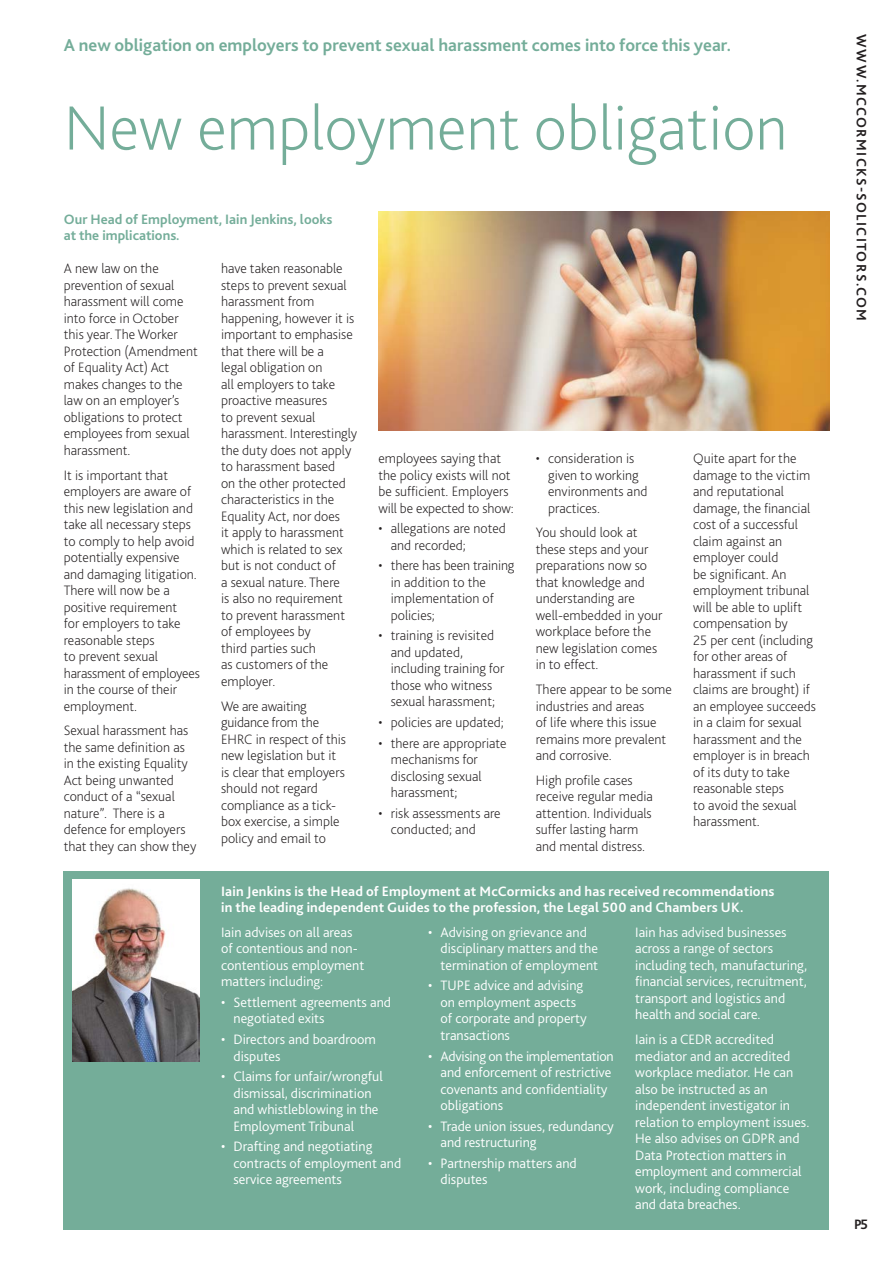
<style>
.page{position:relative;width:893px;height:1263px;background:#fff}
.page>*{position:absolute;margin:0;border:0;box-sizing:border-box;transform-origin:0 0}
.t1{font:200 65.25px "Bliss 2";color:#74ad99}
.t2{font:700 18px "Bliss 2";color:#74ad99}
.t3{font:200 14.25px/16.5px "Bliss 2";color:#231f20}
.Body_Copy{font:300 14.25px/16.5px "Bliss 2";color:#fff}
.Body_Copy-2{font:700 14.25px/16.5px "Bliss 2";letter-spacing:.01em;color:#fff}
.t4{font:700 14.25px/16.5px "Bliss 2";color:#74ad99}
.t5{font:700 14.25px "Bliss 2";letter-spacing:.095em;color:#231f20}
</style>
<div class="page">
<div style="left:64px;top:871px;width:765px;height:359px;background:#74ad99"></div>
<img style="left:72px;top:880px;width:128px;height:181px">
<img style="left:378px;top:211px;width:451px;height:219px">
<p class="t2" style="left:64px;top:33px;width:669px">A new obligation on employers to prevent sexual harassment comes into force this year.</p>
<p class="t1" style="left:64px;top:87px;width:725px">New employment obligation</p>
<p class="t4" style="left:64px;top:211px;width:270px">Our Head of Employment, Iain Jenkins, looks at the implications.</p>
<p class="t3" style="left:64px;top:260px;width:135px">A new law on the prevention of sexual harassment will come into force in October this year. The Worker<br>Protection (Amendment of Equality Act) Act makes changes to the law on an employer’s obligations to protect employees from sexual harassment.</p>
<p class="t3" style="left:64px;top:466px;width:138px">It is important that employers are aware of this new legislation and take all necessary steps to comply to help avoid potentially expensive and damaging litigation.<br>There will now be a positive requirement<br>for employers to take reasonable steps<br>to prevent sexual harassment of employees in the course of their employment.</p>
<p class="t3" style="left:64px;top:722px;width:134px">Sexual harassment has the same definition as in the existing Equality<br>Act being unwanted conduct of a “sexual nature”. There is a defence for employers that they can show they</p>
<p class="t3" style="left:221px;top:260px;width:138px">have taken reasonable steps to prevent sexual harassment from happening, however it is important to emphasise that there will be a<br>legal obligation on<br>all employers to take proactive measures<br>to prevent sexual harassment. Interestingly the duty does not apply to harassment based<br>on the other protected characteristics in the<br>Equality Act, nor does<br>it apply to harassment which is related to sex but is not conduct of<br>a sexual nature. There<br>is also no requirement to prevent harassment of employees by<br>third parties such<br>as customers of the employer.</p>
<p class="t3" style="left:221px;top:697px;width:126px">We are awaiting guidance from the<br>EHRC in respect of this new legislation but it is clear that employers should not regard compliance as a tick&shy;box exercise, a simple policy and email to</p>
<p class="t3" style="left:378px;top:450px;width:137px">employees saying that the policy exists will not be sufficient. Employers will be expected to show:</p>
<p class="t3" style="left:391px;top:520px;width:117px;text-indent:-12px">• allegations are noted and recorded;</p>
<p class="t3" style="left:391px;top:557px;width:125px;text-indent:-12px">• there has been training in addition to the implementation of policies;</p>
<p class="t3" style="left:391px;top:627px;width:115px;text-indent:-12px">• training is revisited and updated, including training for those who witness sexual harassment;</p>
<p class="t3" style="left:378px;top:714px;width:127px">• policies are updated;</p>
<p class="t3" style="left:391px;top:735px;width:117px;text-indent:-12px">• there are appropriate mechanisms for disclosing sexual harassment;</p>
<p class="t3" style="left:391px;top:805px;width:111px;text-indent:-12px">• risk assessments are conducted; and</p>
<p class="t3" style="left:548px;top:450px;width:101px;text-indent:-12px">• consideration is given to working environments and practices.</p>
<p class="t3" style="left:536px;top:524px;width:128px">You should look at these steps and your preparations now so that knowledge and understanding are well-embedded in your workplace before the new legislation comes in to effect.</p>
<p class="t3" style="left:536px;top:681px;width:138px">There appear to be some industries and areas<br>of life where this issue remains more prevalent and corrosive.</p>
<p class="t3" style="left:536px;top:772px;width:119px">High profile cases receive regular media attention. Individuals suffer lasting harm and mental distress.</p>
<p class="t3" style="left:693px;top:450px;width:124px">Quite apart for the damage to the victim and reputational damage, the financial cost of a successful claim against an employer could<br>be significant. An employment tribunal will be able to uplift compensation by<br>25 per cent (including for other areas of harassment if such claims are brought) if an employee succeeds in a claim for sexual harassment and the employer is in breach of its duty to take reasonable steps<br>to avoid the sexual harassment.</p>
<p class="Body_Copy-2" style="left:221px;top:882px;width:555px">Iain Jenkins is the Head of Employment at McCormicks and has received recommendations in the leading independent Guides to the profession, the Legal 500 and Chambers UK.</p>
<p class="Body_Copy" style="left:221px;top:924px;width:145px">Iain advises on all areas of contentious and non&shy;contentious employment matters including:</p>
<p class="Body_Copy" style="left:233px;top:994px;width:159px;text-indent:-12px">• Settlement agreements and negotiated exits</p>
<p class="Body_Copy" style="left:233px;top:1031px;width:144px;text-indent:-12px">• Directors and boardroom disputes</p>
<p class="Body_Copy" style="left:233px;top:1068px;width:151px;text-indent:-12px">• Claims for unfair/wrongful dismissal, discrimination and whistleblowing in the<br>Employment Tribunal</p>
<p class="Body_Copy" style="left:233px;top:1138px;width:169px;text-indent:-12px">• Drafting and negotiating contracts of employment and service agreements</p>
<p class="Body_Copy" style="left:440px;top:924px;width:159px;text-indent:-12px">• Advising on grievance and disciplinary matters and the termination of employment</p>
<p class="Body_Copy" style="left:440px;top:977px;width:148px;text-indent:-12px">• TUPE advice and advising on employment aspects of corporate and property transactions</p>
<p class="Body_Copy" style="left:440px;top:1047px;width:175px;text-indent:-12px">• Advising on the implementation and enforcement of restrictive covenants and confidentiality obligations</p>
<p class="Body_Copy" style="left:440px;top:1117px;width:175px;text-indent:-12px">• Trade union issues, redundancy and restructuring</p>
<p class="Body_Copy" style="left:440px;top:1155px;width:138px;text-indent:-12px">• Partnership matters and disputes</p>
<p class="Body_Copy" style="left:635px;top:924px;width:173px">Iain has advised businesses across a range of sectors including tech, manufacturing, financial services, recruitment, transport and logistics and health and social care.</p>
<p class="Body_Copy" style="left:635px;top:1031px;width:176px">Iain is a CEDR accredited mediator and an accredited workplace mediator. He can also be instructed as an independent investigator in relation to employment issues.<br>He also advises on GDPR and<br>Data Protection matters in employment and commercial work, including compliance and data breaches.</p>
<p class="t5" style="left:870px;top:34px;width:289px;rotate:90deg">WWW.MCCORMICKS-SOLICITORS.COM</p>
<p class="t5" style="left:854px;top:1215px;width:15px">P5</p>
</div>
